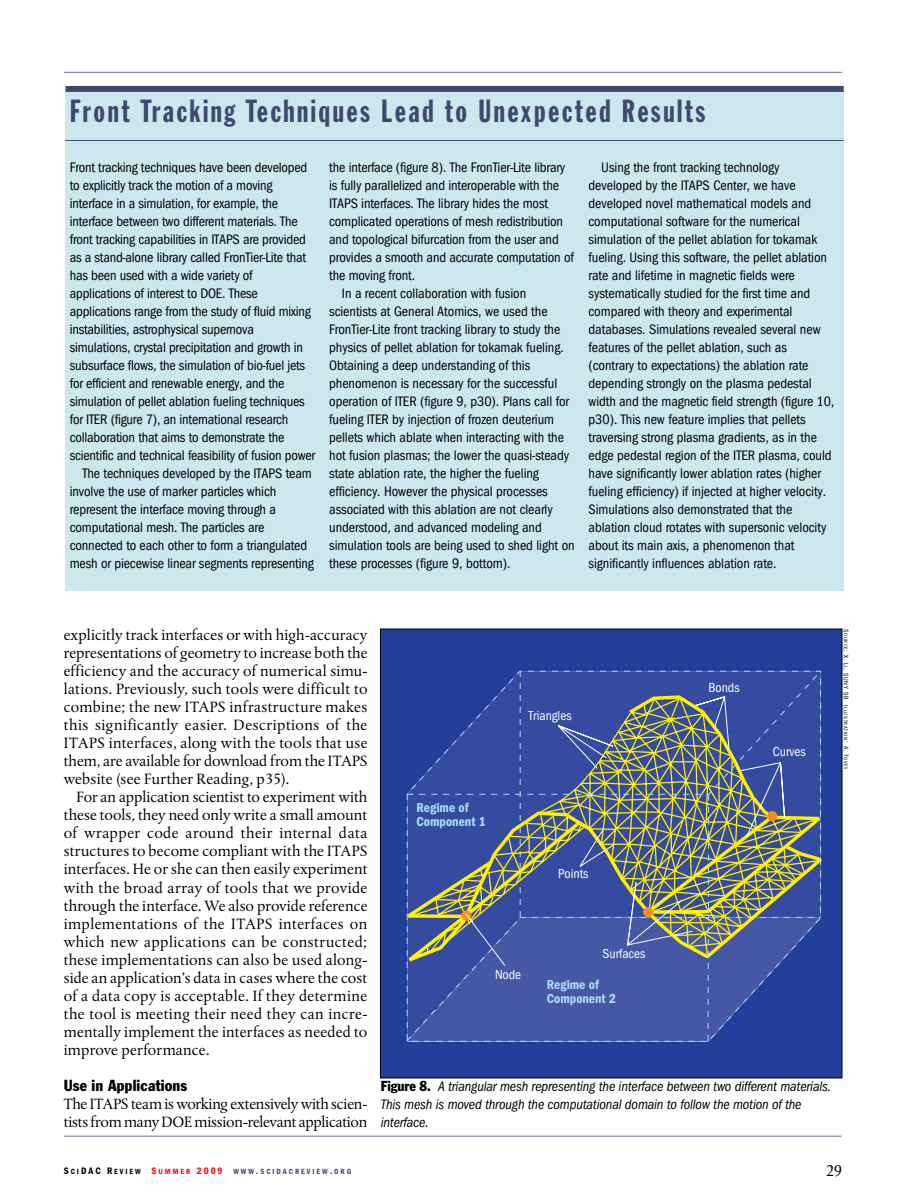
<style>
.page{position:relative;width:906px;height:1200px;background:#fff}
.page>*{position:absolute;margin:0;border:0;box-sizing:border-box;transform-origin:0 0}
.t1{font:31.5px "Franklin Gothic Extra Cond";letter-spacing:.08em;color:#3f486d}
.t2{font:16.5px "Albertina";color:#000}
.t3{font:15.75px/18px "Albertina";letter-spacing:-.01em;color:#000;text-align:justify}
.t4{font:condensed 15.75px "Franklin Gothic";letter-spacing:.01em;color:#000}
.t5{font:14.25px/18px "Franklin Got Cd Io P";letter-spacing:-.005em;color:#000}
.t6{font:italic 14.25px/18px "Franklin Got Cd Io P";letter-spacing:-.01em;color:#000}
.t7{font:13.5px "Franklin Got Cd Io P Book+TERPMR";color:#fff}
.t8{font:13.5px/13.5px "Franklin Got Cd Io P Demi+SNAODC";color:#aae0f9}
.t9{font:600 7.8px "Franklin Got Cd Io P";letter-spacing:.25em;color:#3f486d}
.t10{font:5.4px "Franklin Got Cd Io P";letter-spacing:.125em;color:#000}
.s1{font-size:9.75px;color:#000}
.s2{color:#000}
.s3{font-size:9.75px;color:#ff000f}
.s4{color:#ff000f}
.s5{font-size:9.75px}
.s6{font-size:6.75px}
.s7{font-family:"Franklin Gothic";font-style:normal;font-stretch:condensed}
</style>
<div class="page">
<hr style="left:64px;top:72px;width:778px;height:1px;background:#6e7192">
<hr style="left:64px;top:1135px;width:777px;height:1px;background:#6e7192">
<div style="left:66px;top:87px;width:777px;height:504px;background:#cce7ee"></div>
<hr style="left:66px;top:140px;width:777px;height:1px;background:#3f486d">
<div style="left:66px;top:86px;width:777px;height:6px;background:#3f486d"></div>
<div style="left:381px;top:629px;width:461px;height:448px;background:#223f99"></div>
<svg style="left:406px;top:671px;width:416px;height:370px"></svg>
<svg style="left:412px;top:670px;width:409px;height:296px;background:#54658a"></svg>
<h1 class="t1" style="left:70px;top:99px;width:637px">Front Tracking Techniques Lead to Unexpected Results</h1>
<p class="t5" style="left:70px;top:158px;width:239px">Front tracking techniques have been developed</p>
<p class="t5" style="left:70px;top:176px;width:204px">to explicitly track the motion of a moving</p>
<p class="t5" style="left:70px;top:194px;width:210px">interface in a simulation, for example, the</p>
<p class="t5" style="left:70px;top:212px;width:229px">interface between two different materials. The</p>
<p class="t5" style="left:70px;top:230px;width:238px">front tracking capabilities in ITAPS are provided</p>
<p class="t5" style="left:70px;top:248px;width:238px">as a stand-alone library called FronTier-Lite that</p>
<p class="t5" style="left:70px;top:266px;width:184px">has been used with a wide variety of</p>
<p class="t5" style="left:70px;top:284px;width:190px">applications of interest to DOE. These</p>
<p class="t5" style="left:70px;top:302px;width:243px">applications range from the study of fluid mixing</p>
<p class="t5" style="left:70px;top:320px;width:186px">instabilities, astrophysical supernova</p>
<p class="t5" style="left:70px;top:338px;width:235px">simulations, crystal precipitation and growth in</p>
<p class="t5" style="left:70px;top:356px;width:237px">subsurface flows, the simulation of bio-fuel jets</p>
<p class="t5" style="left:70px;top:374px;width:216px">for efficient and renewable energy, and the</p>
<p class="t5" style="left:70px;top:392px;width:236px">simulation of pellet ablation fueling techniques</p>
<p class="t5" style="left:70px;top:410px;width:220px">for ITER (figure 7), an international research</p>
<p class="t5" style="left:70px;top:428px;width:216px">collaboration that aims to demonstrate the</p>
<p class="t5" style="left:70px;top:446px;width:247px">scientific and technical feasibility of fusion power</p>
<p class="t5" style="left:83px;top:464px;width:231px">The techniques developed by the ITAPS team</p>
<p class="t5" style="left:70px;top:482px;width:208px">involve the use of marker particles which</p>
<p class="t5" style="left:70px;top:500px;width:208px">represent the interface moving through a</p>
<p class="t5" style="left:70px;top:518px;width:196px">computational mesh. The particles are</p>
<p class="t5" style="left:70px;top:536px;width:239px">connected to each other to form a triangulated</p>
<p class="t5" style="left:70px;top:554px;width:246px">mesh or piecewise linear segments representing</p>
<p class="t5" style="left:329px;top:158px;width:237px">the interface (figure 8). The FronTier-Lite library</p>
<p class="t5" style="left:329px;top:176px;width:231px">is fully parallelized and interoperable with the</p>
<p class="t5" style="left:329px;top:194px;width:220px">ITAPS interfaces. The library hides the most</p>
<p class="t5" style="left:329px;top:212px;width:235px">complicated operations of mesh redistribution</p>
<p class="t5" style="left:329px;top:230px;width:231px">and topological bifurcation from the user and</p>
<p class="t5" style="left:329px;top:248px;width:246px">provides a smooth and accurate computation of</p>
<p class="t5" style="left:329px;top:266px;width:87px">the moving front.</p>
<p class="t5" style="left:342px;top:284px;width:186px">In a recent collaboration with fusion</p>
<p class="t5" style="left:329px;top:302px;width:220px">scientists at General Atomics, we used the</p>
<p class="t5" style="left:329px;top:320px;width:233px">FronTier-Lite front tracking library to study the</p>
<p class="t5" style="left:329px;top:338px;width:236px">physics of pellet ablation for tokamak fueling.</p>
<p class="t5" style="left:329px;top:356px;width:203px">Obtaining a deep understanding of this</p>
<p class="t5" style="left:329px;top:374px;width:229px">phenomenon is necessary for the successful</p>
<p class="t5" style="left:329px;top:392px;width:241px">operation of ITER (figure 9, p30). Plans call for</p>
<p class="t5" style="left:329px;top:410px;width:226px">fueling ITER by injection of frozen deuterium</p>
<p class="t5" style="left:329px;top:428px;width:236px">pellets which ablate when interacting with the</p>
<p class="t5" style="left:329px;top:446px;width:241px">hot fusion plasmas; the lower the quasi-steady</p>
<p class="t5" style="left:329px;top:464px;width:211px">state ablation rate, the higher the fueling</p>
<p class="t5" style="left:329px;top:482px;width:220px">efficiency. However the physical processes</p>
<p class="t5" style="left:329px;top:500px;width:225px">associated with this ablation are not clearly</p>
<p class="t5" style="left:329px;top:518px;width:214px">understood, and advanced modeling and</p>
<p class="t5" style="left:329px;top:536px;width:247px">simulation tools are being used to shed light on</p>
<p class="t5" style="left:329px;top:554px;width:183px">these processes (figure 9, bottom).</p>
<p class="t5" style="left:588px;top:158px;width:247px;text-indent:13px">Using the front tracking technology developed by the ITAPS Center, we have developed novel mathematical models and computational software for the numerical simulation of the pellet ablation for tokamak fueling. Using this software, the pellet ablation rate and lifetime in magnetic fields were systematically studied for the first time and compared with theory and experimental databases. Simulations revealed several new features of the pellet ablation, such as (contrary to expectations) the ablation rate depending strongly on the plasma pedestal width and the magnetic field strength (figure 10, p30). This new feature implies that pellets traversing strong plasma gradients, as in the edge pedestal region of the ITER plasma, could have significantly lower ablation rates (higher fueling efficiency) if injected at higher velocity.<br>Simulations also demonstrated that the ablation cloud rotates with supersonic velocity about its main axis, a phenomenon that significantly influences ablation rate.</p>
<p class="t3" style="left:64px;top:627px;width:305px">explicitly track interfaces or with high-accuracy representations of geometry to increase both the efficiency and the accuracy of numerical simu&shy;lations. Previously, such tools were difficult to combine; the new ITAPS infrastructure makes this significantly easier. Descriptions of the ITAPS interfaces, along with the tools that use them, are available for download from the ITAPS website (see Further Reading, p35).</p>
<p class="t3" style="left:64px;top:789px;width:305px;text-indent:13px">For an application scientist to experiment with these tools, they need only write a small amount of wrapper code around their internal data structures to become compliant with the ITAPS interfaces. He or she can then easily experiment with the broad array of tools that we provide through the interface. We also provide reference implementations of the ITAPS interfaces on which new applications can be constructed; these implementations can also be used along&shy;side an application’s data in cases where the cost of a data copy is acceptable. If they determine the tool is meeting their need they can incre&shy;mentally implement the interfaces as needed to improve performance.</p>
<p class="t4" style="left:64px;top:1079px;width:125px">Use in Applications</p>
<p class="t3" style="left:64px;top:1095px;width:305px">The ITAPS team is working extensively with scien&shy;tists from many DOE mission-relevant application</p>
<p class="t9" style="left:64px;top:1166px;width:289px"><span class="s1">S</span><span class="s2">CI</span><span class="s1">DAC R</span><span class="s2">EVIEW</span> <span class="s3">S</span><span class="s4">UMMER</span> <span class="s3">2009</span> WWW<span class="s5">.</span>SCIDACREVIEW<span class="s5">.</span>ORG</p>
<p class="t2" style="left:825px;top:1163px;width:18px">29</p>
<p class="t10" style="left:849px;top:628px;width:142px;rotate:90deg"><span class="s6">S</span>OURCE<span class="s6">: X. L</span>I<span class="s6">, SUNY SB I</span>LLUSTRATION<span class="s6">: A. T</span>OVEY</p>
<p class="t7" style="left:708px;top:679px;width:33px">Bonds</p>
<p class="t7" style="left:528px;top:707px;width:45px">Triangles</p>
<p class="t7" style="left:773px;top:743px;width:34px">Curves</p>
<p class="t8" style="left:416px;top:800px;width:71px">Regime of<br>Component 1</p>
<p class="t7" style="left:558px;top:865px;width:32px">Points</p>
<p class="t7" style="left:602px;top:944px;width:44px">Surfaces</p>
<p class="t7" style="left:495px;top:966px;width:28px">Node</p>
<p class="t8" style="left:547px;top:977px;width:71px">Regime of<br>Component 2</p>
<p class="t6" style="left:381px;top:1076px;width:452px"><span class="s7">Figure 8.</span> A triangular mesh representing the interface between two different materials.<br>This mesh is moved through the computational domain to follow the motion of the interface.</p>
</div>
